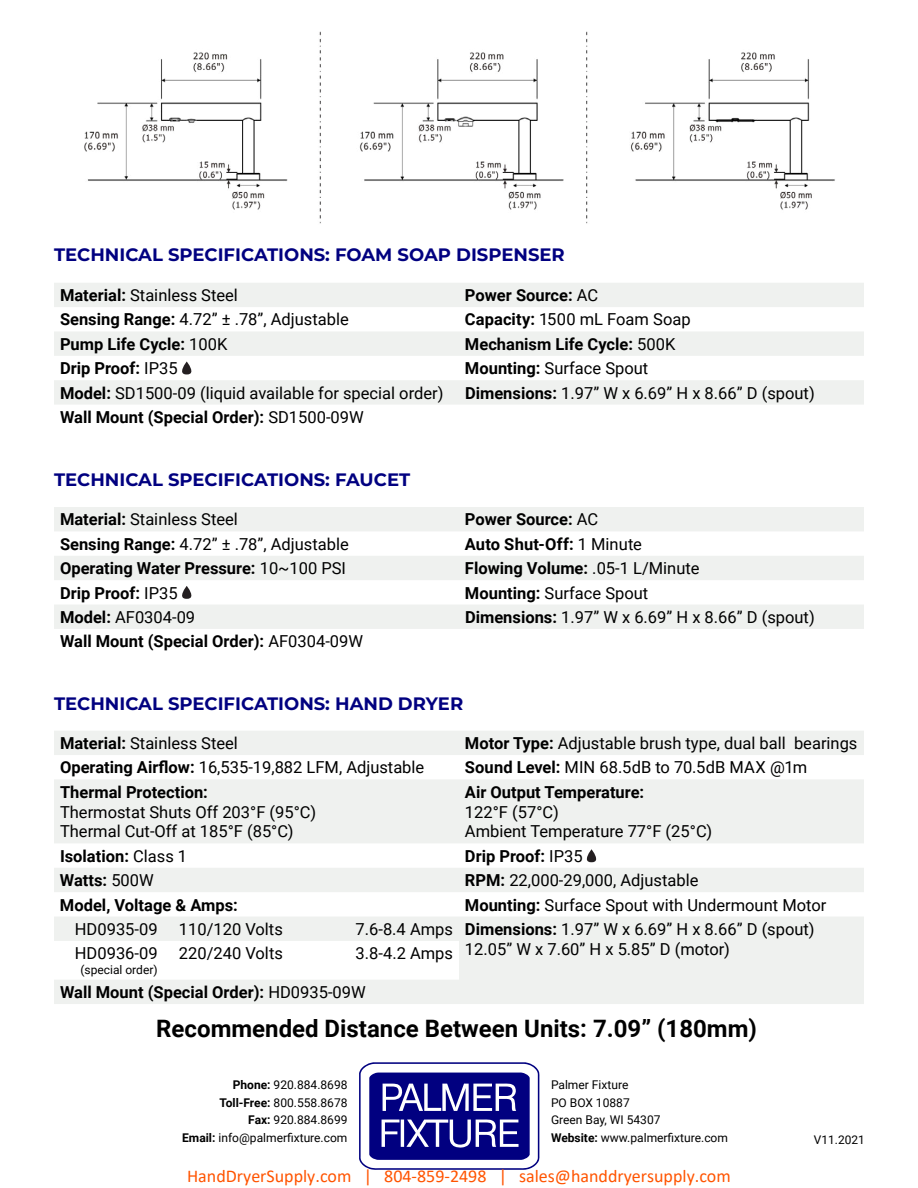
<style>
.page{position:relative;width:918px;height:1188px;background:#fff}
.page>*{position:absolute;margin:0;border:0;box-sizing:border-box;transform-origin:0 0}
.t1{font:700 24px "Roboto";color:#000}
.t2{font:700 18px "Montserrat";color:#010080}
.t3{font:18px "Calibri";color:#ff5400}
.t4{font:16.5px/19.8px "Roboto";color:#000}
.t5{font:700 16.5px "Roboto";color:#000}
.t6{font:12px/17.5px "Roboto";color:#000;text-align:right}
.t7{font:11.85px "Roboto";color:#000}
.s1{font-weight:700}
.s2{font-weight:400}
</style>
<div class="page">
<svg style="left:359px;top:1062px;width:180px;height:108px"></svg>
<svg style="left:54px;top:731px;width:810px;height:273px;fill:#eff1ef"></svg>
<svg style="left:54px;top:283px;width:810px;height:121px;fill:#eff1ef"></svg>
<svg style="left:54px;top:507px;width:810px;height:122px;fill:#eff1ef"></svg>
<svg style="left:581px;top:849px;width:21px;height:13px"></svg>
<svg style="left:176px;top:362px;width:21px;height:12px"></svg>
<svg style="left:176px;top:586px;width:21px;height:13px"></svg>
<img style="left:84px;top:32px;width:751px;height:192px">
<p class="t2" style="left:54px;top:242px;width:512px">TECHNICAL SPECIFICATIONS: FOAM SOAP DISPENSER</p>
<p class="t4" style="left:60px;top:285px;width:180px"><span class="s1">Material:</span> Stainless Steel</p>
<p class="t5" style="left:465px;top:284px;width:135px">Power Source: <span class="s2">AC</span></p>
<p class="t4" style="left:60px;top:309px;width:290px"><span class="s1">Sensing Range:</span> 4.72” ± .78”, Adjustable</p>
<p class="t4" style="left:465px;top:309px;width:227px"><span class="s1">Capacity:</span> 1500 mL Foam Soap</p>
<p class="t5" style="left:60px;top:332px;width:169px">Pump Life Cycle: <span class="s2">100K</span></p>
<p class="t5" style="left:465px;top:332px;width:212px">Mechanism Life Cycle: <span class="s2">500K</span></p>
<p class="t5" style="left:60px;top:357px;width:119px">Drip Proof: <span class="s2">IP35</span></p>
<p class="t4" style="left:465px;top:358px;width:185px"><span class="s1">Mounting:</span> Surface Spout</p>
<p class="t4" style="left:60px;top:382px;width:385px"><span class="s1">Model:</span> SD1500-09 (liquid available for special order)</p>
<p class="t4" style="left:465px;top:382px;width:351px"><span class="s1">Dimensions:</span> 1.97” W x 6.69” H x 8.66” D (spout)</p>
<p class="t5" style="left:60px;top:406px;width:305px">Wall Mount (Special Order): <span class="s2">SD1500-09W</span></p>
<p class="t2" style="left:54px;top:466px;width:358px">TECHNICAL SPECIFICATIONS: FAUCET</p>
<p class="t4" style="left:60px;top:509px;width:180px"><span class="s1">Material:</span> Stainless Steel</p>
<p class="t5" style="left:465px;top:508px;width:135px">Power Source: <span class="s2">AC</span></p>
<p class="t4" style="left:60px;top:533px;width:290px"><span class="s1">Sensing Range:</span> 4.72” ± .78”, Adjustable</p>
<p class="t5" style="left:465px;top:532px;width:178px">Auto Shut-Off: <span class="s2">1 Minute</span></p>
<p class="t5" style="left:60px;top:557px;width:288px">Operating Water Pressure: <span class="s2">10~100 PSI</span></p>
<p class="t5" style="left:465px;top:557px;width:236px">Flowing Volume: <span class="s2">.05-1 L/Minute</span></p>
<p class="t5" style="left:60px;top:581px;width:119px">Drip Proof: <span class="s2">IP35</span></p>
<p class="t4" style="left:465px;top:582px;width:185px"><span class="s1">Mounting:</span> Surface Spout</p>
<p class="t4" style="left:60px;top:607px;width:137px"><span class="s1">Model:</span> AF0304-09</p>
<p class="t4" style="left:465px;top:607px;width:351px"><span class="s1">Dimensions:</span> 1.97” W x 6.69” H x 8.66” D (spout)</p>
<p class="t5" style="left:60px;top:630px;width:305px">Wall Mount (Special Order): <span class="s2">AF0304-09W</span></p>
<p class="t2" style="left:54px;top:690px;width:411px">TECHNICAL SPECIFICATIONS: HAND DRYER</p>
<p class="t4" style="left:60px;top:733px;width:180px"><span class="s1">Material:</span> Stainless Steel</p>
<p class="t4" style="left:465px;top:733px;width:394px"><span class="s1">Motor Type:</span> Adjustable brush type, dual ball bearings</p>
<p class="t4" style="left:60px;top:757px;width:366px"><span class="s1">Operating Airflow:</span> 16,535-19,882 LFM, Adjustable</p>
<p class="t4" style="left:465px;top:757px;width:344px"><span class="s1">Sound Level:</span> MIN 68.5dB to 70.5dB MAX @1m</p>
<p class="t5" style="left:60px;top:780px;width:149px">Thermal Protection:</p>
<p class="t4" style="left:60px;top:801px;width:258px">Thermostat Shuts Off 203°F (95°C)<br>Thermal Cut-Off at 185°F (85°C)</p>
<p class="t5" style="left:465px;top:780px;width:181px">Air Output Temperature:</p>
<p class="t4" style="left:465px;top:801px;width:249px">122°F (57°C)<br>Ambient Temperature 77°F (25°C)</p>
<p class="t5" style="left:60px;top:844px;width:129px">Isolation: <span class="s2">Class 1</span></p>
<p class="t5" style="left:465px;top:844px;width:119px">Drip Proof: <span class="s2">IP35</span></p>
<p class="t5" style="left:60px;top:869px;width:95px">Watts: <span class="s2">500W</span></p>
<p class="t4" style="left:465px;top:870px;width:235px"><span class="s1">RPM:</span> 22,000-29,000, Adjustable</p>
<p class="t5" style="left:60px;top:893px;width:179px">Model, Voltage &amp; Amps:</p>
<p class="t4" style="left:465px;top:894px;width:363px"><span class="s1">Mounting:</span> Surface Spout with Undermount Motor</p>
<p class="t4" style="left:75px;top:919px;width:84px">HD0935-09</p>
<p class="t4" style="left:179px;top:919px;width:105px">110/120 Volts</p>
<p class="t4" style="left:356px;top:919px;width:461px">7.6-8.4 Amps <span class="s1">Dimensions:</span> 1.97” W x 6.69” H x 8.66” D (spout)</p>
<p class="t4" style="left:75px;top:943px;width:84px">HD0936-09</p>
<p class="t4" style="left:465px;top:938px;width:267px">12.05” W x 7.60” H x 5.85” D (motor)</p>
<p class="t6" style="left:80px;top:960px;width:79px">(special order)</p>
<p class="t4" style="left:179px;top:943px;width:105px">220/240 Volts</p>
<p class="t4" style="left:356px;top:943px;width:99px">3.8-4.2 Amps</p>
<p class="t5" style="left:60px;top:981px;width:307px">Wall Mount (Special Order): <span class="s2">HD0935-09W</span></p>
<h1 class="t1" style="left:156px;top:1011px;width:602px">Recommended Distance Between Units: 7.09” (180mm)</h1>
<p class="t6" style="left:182px;top:1076px;width:167px"><span class="s1">Phone:</span> 920.884.8698<br><span class="s1">Toll-Free:</span> 800.558.8678<br><span class="s1">Fax:</span> 920.884.8699<br><span class="s1">Email:</span> info@palmerfixture.com</p>
<p class="t6" style="left:551px;top:1076px;width:179px;text-align:left">Palmer Fixture<br>PO BOX 10887<br>Green Bay, WI 54307<br><span class="s1">Website:</span> www.palmerfixture.com</p>
<p class="t3" style="left:187px;top:1163px;width:545px">HandDryerSupply.com | 804-859-2498 | sales@handdryersupply.com</p>
<p class="t7" style="left:814px;top:1132px;width:52px">V11.2021</p>
</div>
